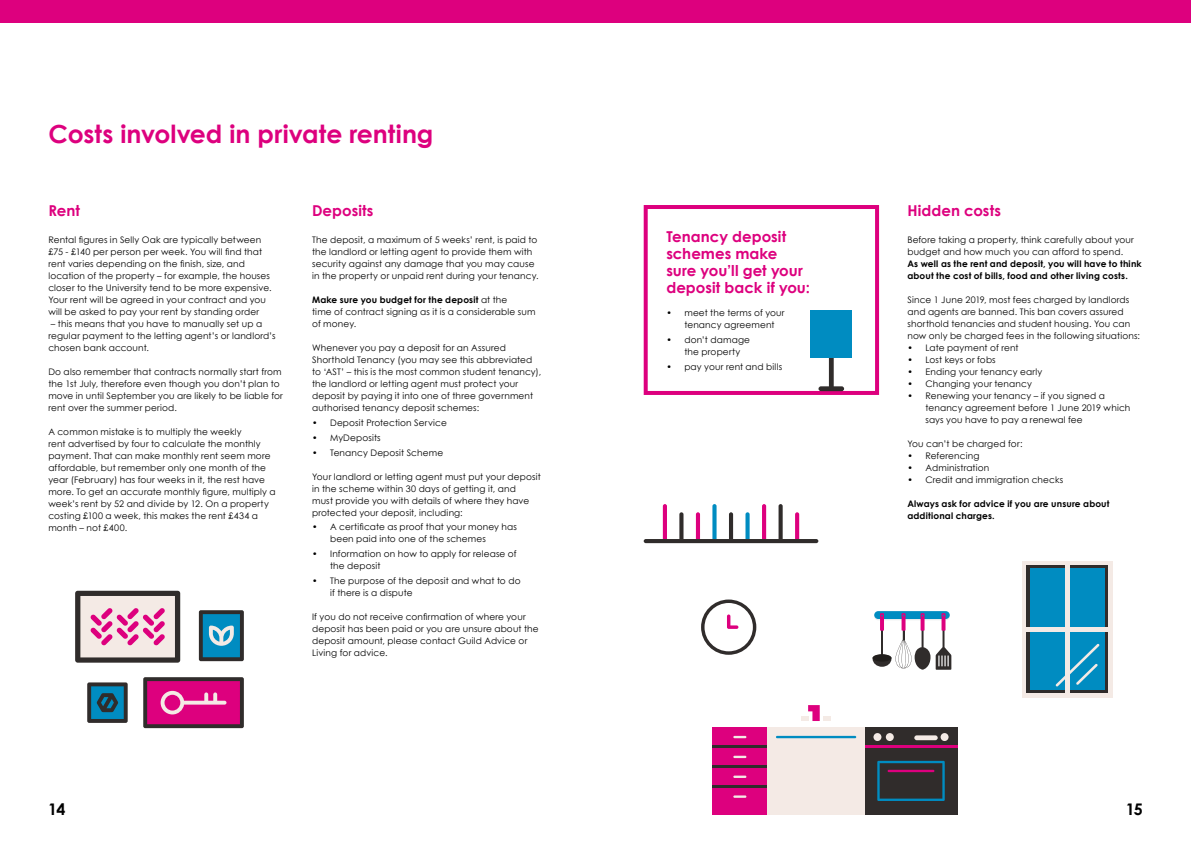
<style>
.page{position:relative;width:1191px;height:842px;background:#fff}
.page>*{position:absolute;margin:0;border:0;box-sizing:border-box;transform-origin:0 0}
.t1{font:700 25px "Century Gothic";letter-spacing:.005em;color:#dd007e}
.t2{font:700 16px "Century Gothic";color:#000}
.t3{font:700 15px/17px "Century Gothic";color:#dd007e}
.t4{font:9px/12px "Century Gothic";letter-spacing:.015em;color:#000}
.t5{font:700 9px/12px "Century Gothic";letter-spacing:.02em;color:#000}
.s1{font-weight:700}
</style>
<div class="page">
<svg style="left:75px;top:591px;width:105px;height:72px;background:#c5a1ae"></svg>
<svg style="left:143px;top:677px;width:101px;height:51px;background:#ba2076"></svg>
<svg style="left:199px;top:610px;width:45px;height:51px;background:#2f7c9a"></svg>
<svg style="left:87px;top:682px;width:41px;height:41px;background:#1e6079"></svg>
<div style="left:643px;top:205px;width:236px;height:190px;border:4px solid #dd007e"></div>
<div style="left:818px;top:386px;width:26px;height:5px;background:#302c2b;border-radius:2px"></div>
<div style="left:810px;top:310px;width:42px;height:47px;background:#008cc1"></div>
<svg style="left:663px;top:504px;width:4px;height:35px"></svg>
<svg style="left:696px;top:512px;width:4px;height:27px"></svg>
<svg style="left:712px;top:504px;width:4px;height:35px"></svg>
<svg style="left:745px;top:512px;width:4px;height:27px"></svg>
<svg style="left:778px;top:504px;width:4px;height:35px"></svg>
<svg style="left:795px;top:512px;width:4px;height:27px"></svg>
<svg style="left:762px;top:504px;width:4px;height:35px"></svg>
<svg style="left:729px;top:512px;width:4px;height:27px"></svg>
<svg style="left:679px;top:512px;width:4px;height:27px"></svg>
<hr style="left:643px;top:539px;width:175px;height:4px;background:#302c2b;border-radius:2px">
<div style="left:865px;top:727px;width:92px;height:88px;background:#302c2b"></div>
<hr style="left:865px;top:746px;width:92px;height:2px;background:#dd007e">
<svg style="left:877px;top:761px;width:67px;height:40px"></svg>
<hr style="left:887px;top:770px;width:47px;height:2px;background:#dd007e">
<div style="left:873px;top:733px;width:8px;height:8px;background:#f4eae5;border-radius:50%"></div>
<div style="left:885px;top:733px;width:8px;height:8px;background:#f4eae5;border-radius:50%"></div>
<div style="left:940px;top:733px;width:8px;height:8px;background:#f4eae5;border-radius:50%"></div>
<div style="left:712px;top:727px;width:55px;height:88px;background:#dd007e"></div>
<hr style="left:712px;top:746px;width:55px;height:2px;background:#302c2b">
<hr style="left:712px;top:766px;width:55px;height:2px;background:#302c2b">
<hr style="left:712px;top:785px;width:55px;height:3px;background:#302c2b">
<svg style="left:733px;top:736px;width:13px;height:2px"></svg>
<svg style="left:733px;top:756px;width:13px;height:2px"></svg>
<svg style="left:733px;top:776px;width:13px;height:2px"></svg>
<svg style="left:733px;top:795px;width:13px;height:3px"></svg>
<div style="left:767px;top:727px;width:98px;height:88px;background:#f4eae5"></div>
<hr style="left:776px;top:736px;width:80px;height:2px;background:#008cc1">
<svg style="left:801px;top:705px;width:30px;height:16px"></svg>
<svg style="left:701px;top:599px;width:55px;height:56px"></svg>
<div style="left:914px;top:735px;width:23px;height:5px;background:#f4eae5;border-radius:2px"></div>
<div style="left:874px;top:611px;width:75px;height:8px;background:#008cc1;border-radius:4px"></div>
<svg style="left:872px;top:613px;width:79px;height:57px"></svg>
<div style="left:872px;top:654px;width:19px;height:8px;background:#211e1c;border-radius:50%"></div>
<div style="left:1022px;top:561px;width:90px;height:136px;background:#f4eae5"></div>
<div style="left:1027px;top:565px;width:81px;height:128px;background:linear-gradient(to right,#35312f,#363231)"></div>
<div style="left:1030px;top:569px;width:74px;height:121px;background:#008cc1"></div>
<hr style="left:1065px;top:564px;width:4px;height:130px;background:#f4eae5">
<hr style="left:1024px;top:627px;width:86px;height:4px;background:#f4eae5">
<svg style="left:1055px;top:644px;width:44px;height:42px"></svg>
<div style="left:0;top:0;width:1191px;height:23px;background:#dd007e"></div>
<h1 class="t1" style="left:49px;top:119px;width:386px">Costs involved in private renting</h1>
<h3 class="t3" style="left:48px;top:202px;width:33px">Rent</h3>
<p class="t4" style="left:48px;top:234px;width:225px">Rental figures in Selly Oak are typically between £75 - £140 per person per week. You will find that rent varies depending on the finish, size, and location of the property – for example, the houses closer to the University tend to be more expensive.<br>Your rent will be agreed in your contract and you will be asked to pay your rent by standing order</p>
<p class="t4" style="left:48px;top:318px;width:229px">– this means that you have to manually set up a regular payment to the letting agent’s or landlord’s chosen bank account.</p>
<p class="t4" style="left:48px;top:366px;width:236px">Do also remember that contracts normally start from the 1st July, therefore even though you don’t plan to move in until September you are likely to be liable for rent over the summer period.</p>
<p class="t4" style="left:48px;top:426px;width:229px">A common mistake is to multiply the weekly<br>rent advertised by four to calculate the monthly payment. That can make monthly rent seem more affordable, but remember only one month of the year (February) has four weeks in it, the rest have more. To get an accurate monthly figure, multiply a week’s rent by 52 and divide by 12. On a property costing £100 a week, this makes the rent £434 a month – not £400.</p>
<h3 class="t3" style="left:312px;top:202px;width:63px">Deposits</h3>
<p class="t4" style="left:312px;top:234px;width:228px">The deposit, a maximum of 5 weeks’ rent, is paid to the landlord or letting agent to provide them with security against any damage that you may cause in the property or unpaid rent during your tenancy.</p>
<p class="t4" style="left:312px;top:294px;width:225px"><span class="s1">Make sure you budget for the deposit</span> at the<br>time of contract signing as it is a considerable sum of money.</p>
<p class="t4" style="left:312px;top:342px;width:231px">Whenever you pay a deposit for an Assured Shorthold Tenancy (you may see this abbreviated to ‘AST’ – this is the most common student tenancy), the landlord or letting agent must protect your deposit by paying it into one of three government authorised tenancy deposit schemes:</p>
<p class="t4" style="left:312px;top:417px;width:136px">• Deposit Protection Service</p>
<p class="t4" style="left:312px;top:431px;width:70px">• MyDeposits</p>
<p class="t4" style="left:312px;top:446px;width:133px">• Tenancy Deposit Scheme</p>
<p class="t4" style="left:312px;top:470px;width:230px">Your landlord or letting agent must put your deposit in the scheme within 30 days of getting it, and<br>must provide you with details of where they have protected your deposit, including:</p>
<p class="t4" style="left:330px;top:521px;width:188px;text-indent:-18px">• A certificate as proof that your money has been paid into one of the schemes</p>
<p class="t4" style="left:330px;top:548px;width:188px;text-indent:-18px">• Information on how to apply for release of the deposit</p>
<p class="t4" style="left:330px;top:575px;width:192px;text-indent:-18px">• The purpose of the deposit and what to do if there is a dispute</p>
<p class="t4" style="left:312px;top:611px;width:228px">If you do not receive confirmation of where your deposit has been paid or you are unsure about the deposit amount, please contact Guild Advice or Living for advice.</p>
<h3 class="t3" style="left:666px;top:228px;width:145px">Tenancy deposit schemes make sure you’ll get your deposit back if you:</h3>
<p class="t4" style="left:684px;top:307px;width:102px;text-indent:-18px">• meet the terms of your tenancy agreement</p>
<p class="t4" style="left:684px;top:334px;width:67px;text-indent:-18px">• don’t damage the property</p>
<p class="t4" style="left:666px;top:361px;width:117px">• pay your rent and bills</p>
<h3 class="t3" style="left:907px;top:202px;width:95px">Hidden costs</h3>
<p class="t4" style="left:907px;top:234px;width:228px">Before taking a property, think carefully about your budget and how much you can afford to spend.</p>
<p class="t5" style="left:907px;top:258px;width:236px">As well as the rent and deposit, you will have to think about the cost of bills, food and other living costs.</p>
<p class="t4" style="left:907px;top:294px;width:234px">Since 1 June 2019, most fees charged by landlords and agents are banned. This ban covers assured shorthold tenancies and student housing. You can now only be charged fees in the following situations:</p>
<p class="t4" style="left:907px;top:342px;width:113px">• Late payment of rent</p>
<p class="t4" style="left:907px;top:354px;width:90px">• Lost keys or fobs</p>
<p class="t4" style="left:907px;top:366px;width:136px">• Ending your tenancy early</p>
<p class="t4" style="left:907px;top:378px;width:126px">• Changing your tenancy</p>
<p class="t4" style="left:925px;top:390px;width:206px;text-indent:-18px">• Renewing your tenancy – if you signed a tenancy agreement before 1 June 2019 which says you have to pay a renewal fee</p>
<p class="t4" style="left:907px;top:438px;width:117px">You can’t be charged for:</p>
<p class="t4" style="left:907px;top:450px;width:73px">• Referencing</p>
<p class="t4" style="left:907px;top:462px;width:83px">• Administration</p>
<p class="t4" style="left:907px;top:474px;width:157px">• Credit and immigration checks</p>
<p class="t5" style="left:907px;top:498px;width:204px">Always ask for advice if you are unsure about additional charges.</p>
<h2 class="t2" style="left:48px;top:799px;width:19px">14</h2>
<h2 class="t2" style="left:1125px;top:799px;width:19px">15</h2>
</div>
